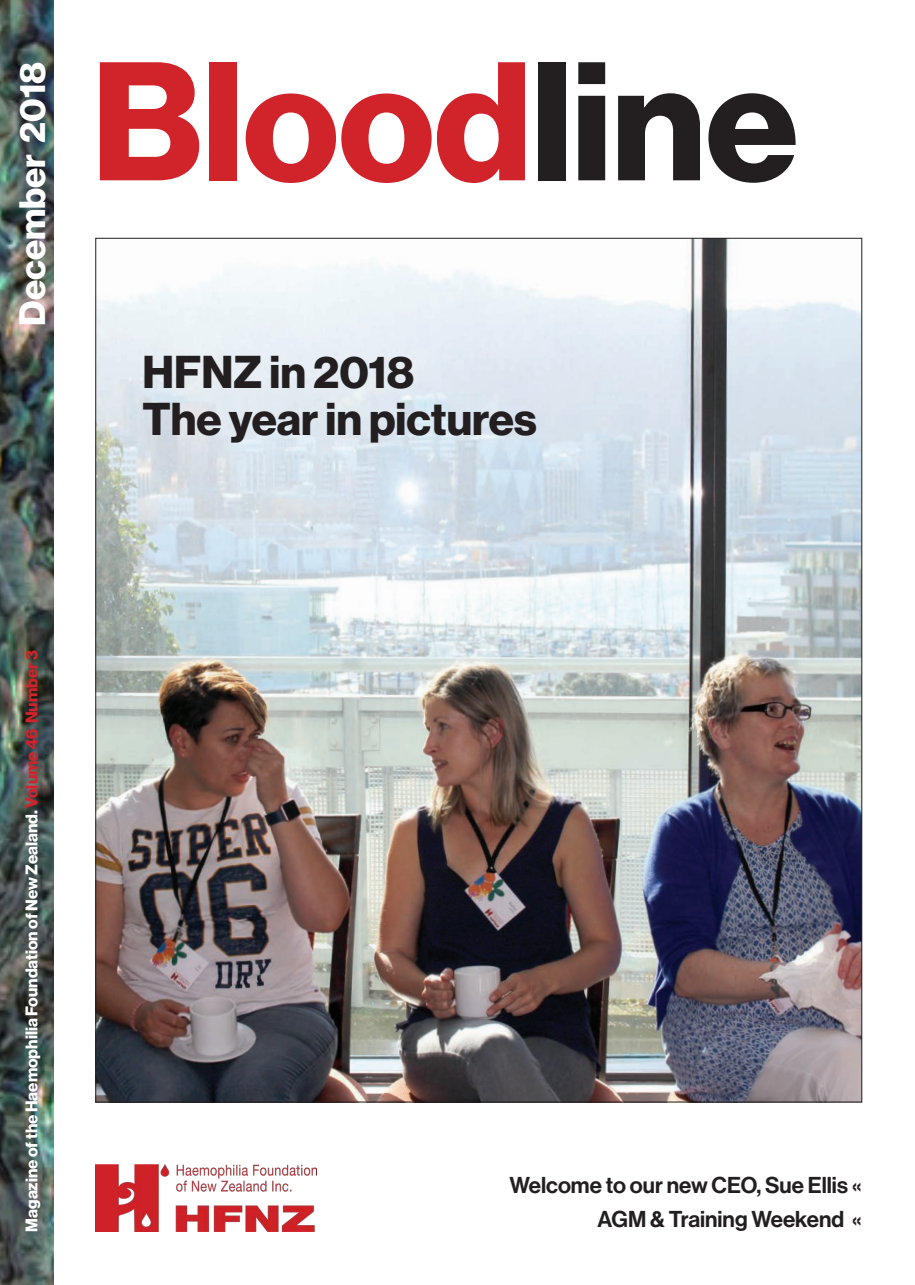
<style>
.page{position:relative;width:915px;height:1285px;background:#fff}
.page>*{position:absolute;margin:0;border:0;box-sizing:border-box;transform-origin:0 0}
.t1{font:165px "N Haas Grotesk DS Pro 75 Bd";color:#d1232a}
._2017_Bloodline_Bold{font:45px "N Haas Grotesk DS Pro 75 Bd";color:#231f20}
.t2{font:36px "N Haas Grotesk DS Pro 75 Bd";color:#fff}
.t3{font:22.5px "N Haas Grotesk DS Pro 65 Md";color:#231f20}
.t4{font:16.5px "N Haas Grotesk DS Pro 75 Bd";color:#fff}
.s1{color:#231f20}
.s2{color:#d1232a}
</style>
<div class="page">
<img style="left:0;top:0;width:53px;height:1284px">
<img style="left:96px;top:1164px;width:220px;height:67px">
<img style="left:97px;top:240px;width:762px;height:860px">
<p class="t2" style="left:11px;top:325px;width:265px;rotate:-90deg">December 2018</p>
<p class="t1" style="left:92px;top:26px;width:707px">Blood<span class="s1">line</span></p>
<p class="_2017_Bloodline_Bold" style="left:142px;top:345px;width:273px">HFNZ in 2018</p>
<p class="_2017_Bloodline_Bold" style="left:142px;top:393px;width:395px">The year in pictures</p>
<p class="t4" style="left:22px;top:1231px;width:582px;rotate:-90deg">Magazine of the Haemophilia Foundation of New Zealand. <span class="s2">Volume 46 Number 3</span></p>
<p class="t3" style="left:509px;top:1171px;width:354px">Welcome to our new CEO, Sue Ellis «</p>
<p class="t3" style="left:597px;top:1205px;width:266px">AGM &amp; Training Weekend «</p>
</div>
